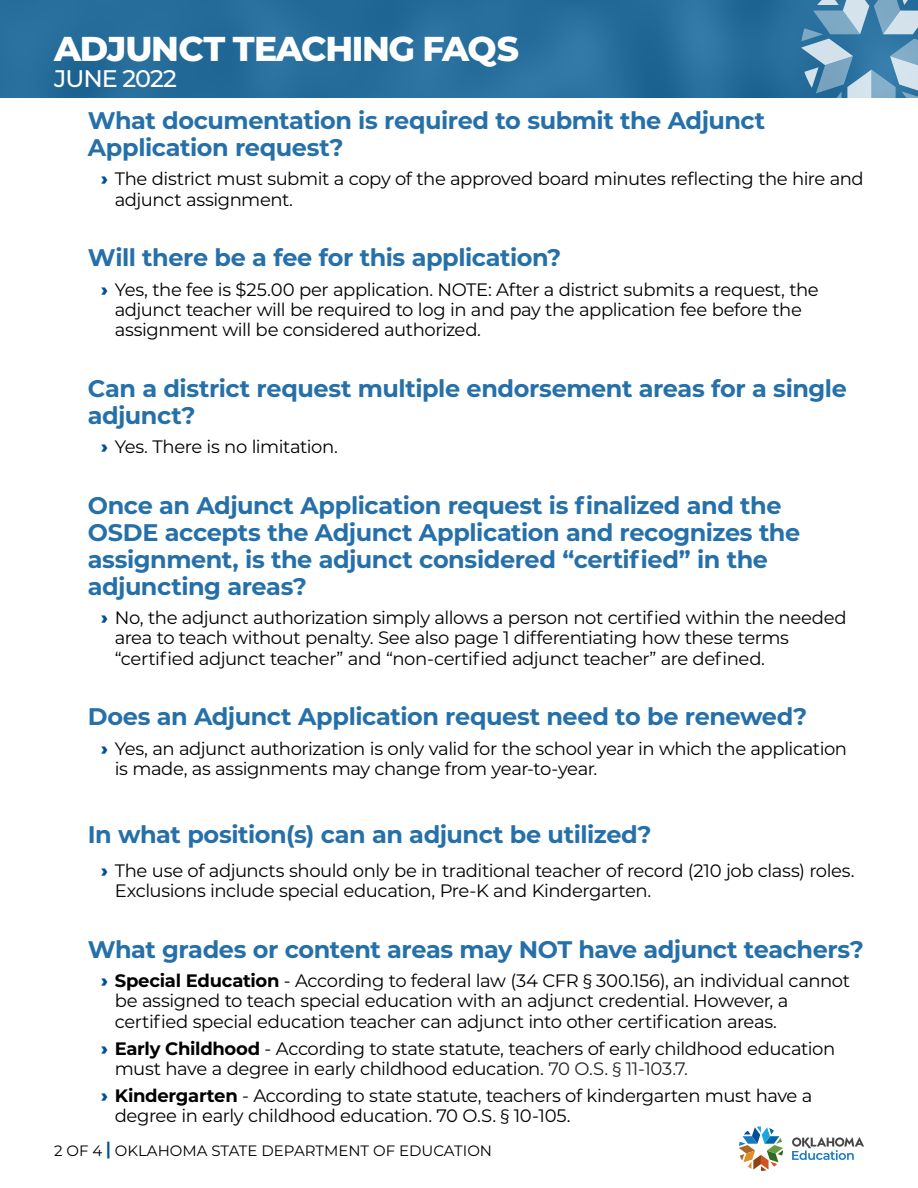
<style>
.page{position:relative;width:918px;height:1188px;background:#fff}
.page>*{position:absolute;margin:0;border:0;box-sizing:border-box;transform-origin:0 0}
.t1{font:800 34.5px "Montserrat";letter-spacing:-.04em;color:#fff}
.t2{font:700 24px/27px "Montserrat";letter-spacing:-.02em;color:#2670aa}
.t3{font:500 24px "Montserrat";letter-spacing:-.04em;color:#fff}
.t4{font:18px/20.2px "Montserrat";letter-spacing:-.025em;color:#000}
.t5{font:15px "Montserrat";color:#000}
.s1{font-weight:900;color:#004f9a}
.s2{font-weight:700}
.s3{color:#242424}
.s4{font-weight:700;font-size:18px;color:#004f9a}
</style>
<div class="page">
<div style="left:0;top:0;width:918px;height:97px;background:#266d9b"></div>
<svg style="left:801px;top:0;width:117px;height:98px"></svg>
<svg style="left:739px;top:1126px;width:44px;height:45px"></svg>
<svg style="left:792px;top:1137px;width:72px;height:23px"></svg>
<h1 class="t1" style="left:54px;top:24px;width:467px">ADJUNCT TEACHING FAQS</h1>
<h2 class="t3" style="left:54px;top:61px;width:124px">JUNE 2022</h2>
<h2 class="t2" style="left:88px;top:106px;width:679px">What documentation is required to submit the Adjunct<br>Application request?</h2>
<p class="t4" style="left:115px;top:168px;width:751px;text-indent:-14px"><span class="s1">›</span> The district must submit a copy of the approved board minutes reflecting the hire and adjunct assignment.</p>
<h2 class="t2" style="left:88px;top:243px;width:475px">Will there be a fee for this application?</h2>
<p class="t4" style="left:115px;top:278px;width:706px;text-indent:-14px"><span class="s1">›</span> Yes, the fee is $25.00 per application. NOTE: After a district submits a request, the adjunct teacher will be required to log in and pay the application fee before the assignment will be considered authorized.</p>
<h2 class="t2" style="left:88px;top:374px;width:761px">Can a district request multiple endorsement areas for a single adjunct?</h2>
<p class="t4" style="left:101px;top:436px;width:238px"><span class="s1">›</span> Yes. There is no limitation.</p>
<h2 class="t2" style="left:88px;top:491px;width:714px">Once an Adjunct Application request is finalized and the OSDE accepts the Adjunct Application and recognizes the assignment, is the adjunct considered “certified” in the adjuncting areas?</h2>
<p class="t4" style="left:115px;top:607px;width:733px;text-indent:-14px"><span class="s1">›</span> No, the adjunct authorization simply allows a person not certified within the needed area to teach without penalty. See also page 1 differentiating how these terms “certified adjunct teacher” and “non-certified adjunct teacher” are defined.</p>
<h2 class="t2" style="left:88px;top:702px;width:721px">Does an Adjunct Application request need to be renewed?</h2>
<p class="t4" style="left:115px;top:737px;width:734px;text-indent:-14px"><span class="s1">›</span> Yes, an adjunct authorization is only valid for the school year in which the application is made, as assignments may change from year-to-year.</p>
<h2 class="t2" style="left:88px;top:820px;width:565px">In what position(s) can an adjunct be utilized?</h2>
<p class="t4" style="left:115px;top:860px;width:741px;text-indent:-14px"><span class="s1">›</span> The use of adjuncts should only be in traditional teacher of record (210 job class) roles.<br>Exclusions include special education, Pre-K and Kindergarten.</p>
<h2 class="t2" style="left:88px;top:935px;width:778px">What grades or content areas may NOT have adjunct teachers?</h2>
<p class="t4" style="left:115px;top:970px;width:737px;text-indent:-14px"><span class="s1">›</span> <span class="s2">Special Education</span> - According to federal law (34 CFR § 300.156), an individual cannot be assigned to teach special education with an adjunct credential. However, a certified special education teacher can adjunct into other certification areas.</p>
<p class="t4" style="left:115px;top:1037px;width:722px;text-indent:-14px"><span class="s1">›</span> <span class="s2">Early Childhood</span> - According to state statute, teachers of early childhood education must have a degree in early childhood education. <span class="s3">70 O.S. § 11-103.7.</span></p>
<p class="t4" style="left:115px;top:1085px;width:699px;text-indent:-14px"><span class="s1">›</span> <span class="s2">Kindergarten</span> - According to state statute, teachers of kindergarten must have a degree in early childhood education. 70 O.S. § 10-105.</p>
<p class="t5" style="left:54px;top:1140px;width:440px">2 OF 4 <span class="s4">|</span> OKLAHOMA STATE DEPARTMENT OF EDUCATION</p>
</div>
